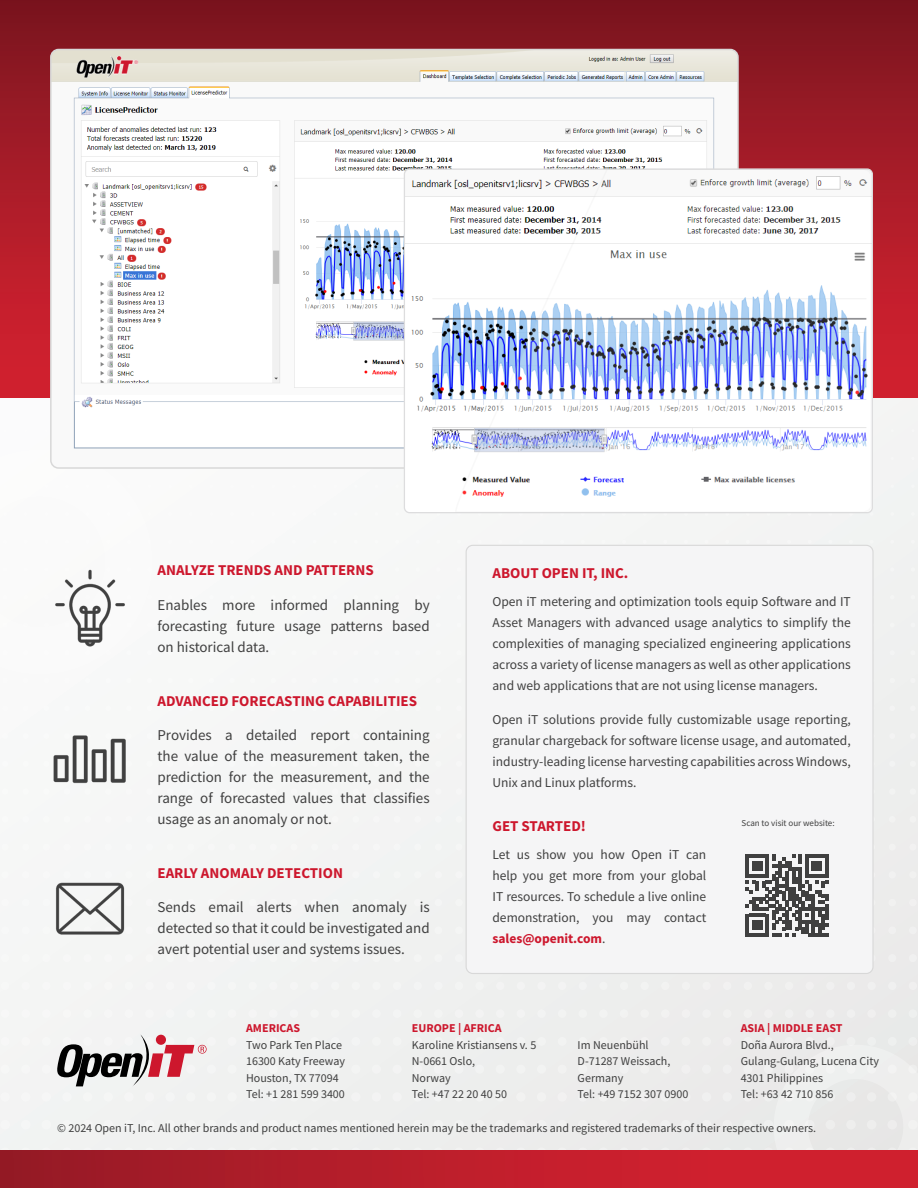
<style>
.page{position:relative;width:918px;height:1188px;background:#f5f5f6}
.page>*{position:absolute;margin:0;border:0;box-sizing:border-box;transform-origin:0 0}
.Brochure_default_paragraph{font:15px/21px "Source Sans Pro";color:#404040;text-align:justify}
.Brochure_default_paragraph-2{font:700 15px "Source Sans Pro";color:#cd172d}
.Brochure_default_paragraph-3{font:13.5px/21px "Source Sans Pro";color:#404040;text-align:justify}
.t1{font:12px/16.5px "Source Sans Pro";color:#404040}
.t2{font:700 12px "Source Sans Pro";color:#cd172d}
.Italic{font:9px "Source Sans Pro";color:#404040}
.s1{font-weight:700;color:#cd172d}
</style>
<div class="page">
<svg style="left:858px;top:1009px;width:32px;height:9px"></svg>
<div style="left:0;top:1150px;width:918px;height:38px;background:#951a25"></div>
<div style="left:0;top:0;width:918px;height:398px;background:linear-gradient(to bottom,#7e1721,#d92635)"></div>
<svg style="left:57px;top:1034px;width:861px;height:154px"></svg>
<svg style="left:465px;top:844px;width:409px;height:93px"></svg>
<img style="left:51px;top:50px;width:687px;height:416px">
<img style="left:404px;top:169px;width:50px;height:343px">
<svg style="left:454px;top:168px;width:419px;height:345px"></svg>
<img style="left:55px;top:569px;width:70px;height:78px">
<img style="left:56px;top:882px;width:69px;height:53px">
<img style="left:53px;top:735px;width:73px;height:48px">
<p class="Brochure_default_paragraph-2" style="left:158px;top:560px;width:218px">ANALYZE TRENDS AND PATTERNS</p>
<p class="Brochure_default_paragraph" style="left:158px;top:594px;width:274px">Enables more informed planning by forecasting future usage patterns based on historical data.</p>
<p class="Brochure_default_paragraph-2" style="left:158px;top:690px;width:261px">ADVANCED FORECASTING CAPABILITIES</p>
<p class="Brochure_default_paragraph" style="left:158px;top:724px;width:274px">Provides a detailed report containing the value of the measurement taken, the prediction for the measurement, and the range of forecasted values that classifies usage as an anomaly or not.</p>
<p class="Brochure_default_paragraph-2" style="left:158px;top:863px;width:187px">EARLY ANOMALY DETECTION</p>
<p class="Brochure_default_paragraph" style="left:158px;top:897px;width:274px">Sends email alerts when anomaly is detected so that it could be investigated and avert potential user and systems issues.</p>
<p class="Brochure_default_paragraph-2" style="left:492px;top:563px;width:137px">ABOUT OPEN IT, INC.</p>
<p class="Brochure_default_paragraph-3" style="left:492px;top:591px;width:360px">Open iT metering and optimization tools equip Software and IT Asset Managers with advanced usage analytics to simplify the complexities of managing specialized engineering applications across a variety of license managers as well as other applications and web applications that are not using license managers.</p>
<p class="Brochure_default_paragraph-3" style="left:492px;top:709px;width:360px">Open iT solutions provide fully customizable usage reporting, granular chargeback for software license usage, and automated, industry-leading license harvesting capabilities across Windows, Unix and Linux platforms.</p>
<p class="Brochure_default_paragraph-2" style="left:492px;top:816px;width:95px">GET STARTED!</p>
<p class="Brochure_default_paragraph-3" style="left:492px;top:843px;width:215px">Let us show you how Open iT can help you get more from your global IT resources. To schedule a live online demonstration, you may contact <span class="s1">sales@openit.com</span>.</p>
<p class="Italic" style="left:742px;top:817px;width:95px">Scan to visit our website:</p>
<p class="t2" style="left:246px;top:1020px;width:56px">AMERICAS</p>
<p class="t1" style="left:246px;top:1036px;width:100px">Two Park Ten Place<br>16300 Katy Freeway<br>Houston, TX 77094<br>Tel: +1 281 599 3400</p>
<p class="t2" style="left:412px;top:1020px;width:91px">EUROPE | AFRICA</p>
<p class="t1" style="left:412px;top:1036px;width:126px">Karoline Kristiansens v. 5<br>N-0661 Oslo,<br>Norway<br>Tel: +47 22 20 40 50</p>
<p class="t1" style="left:578px;top:1036px;width:112px">Im Neuenbühl<br>D-71287 Weissach,<br>Germany<br>Tel: +49 7152 307 0900</p>
<p class="t2" style="left:741px;top:1020px;width:103px">ASIA | MIDDLE EAST</p>
<p class="t1" style="left:741px;top:1036px;width:140px">Doña Aurora Blvd.,<br>Gulang-Gulang, Lucena City<br>4301 Philippines<br>Tel: +63 42 710 856</p>
<p class="t1" style="left:57px;top:1119px;width:761px">© 2024 Open iT, Inc. All other brands and product names mentioned herein may be the trademarks and registered trademarks of their respective owners.</p>
</div>
